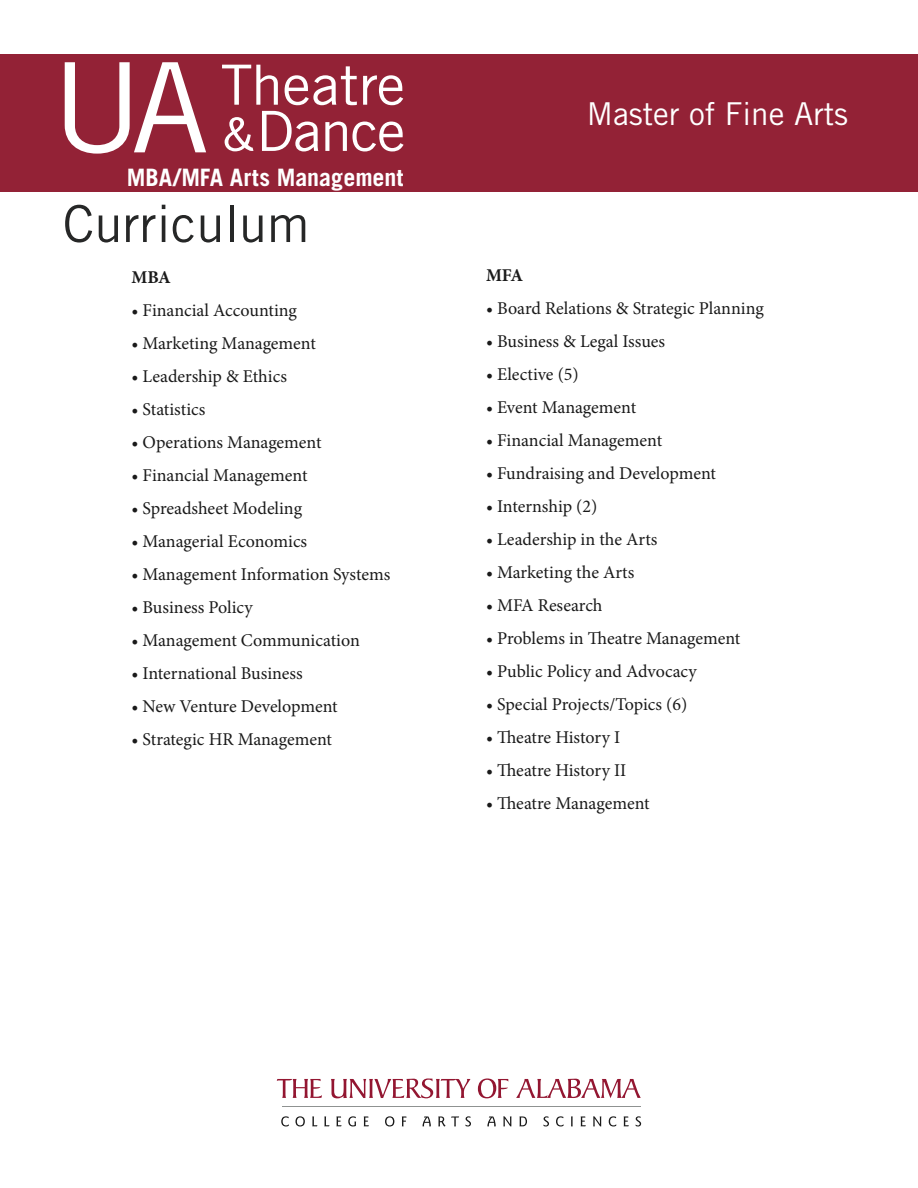
<style>
.page{position:relative;width:918px;height:1188px;background:#fff}
.page>*{position:absolute;margin:0;border:0;box-sizing:border-box;transform-origin:0 0}
.t1{font:51px "Trade Gothic LT Std";color:#262727}
.t2{font:31.5px "Trade Gothic LT Std";color:#fff}
.t3{font:700 24px "Trade Gothic LT Std";color:#fff}
.t4{font:18px "Minion Pro";letter-spacing:-.005em;color:#1a1a1a}
.t5{font:700 18px "Minion Pro";letter-spacing:-.02em;color:#1a1a1a}
</style>
<div class="page">
<div style="left:0;top:55px;width:918px;height:137px;background:#932236"></div>
<svg style="left:65px;top:62px;width:141px;height:92px"></svg>
<svg style="left:222px;top:65px;width:182px;height:86px"></svg>
<svg style="left:277px;top:1079px;width:45px;height:19px"></svg>
<svg style="left:331px;top:1078px;width:140px;height:20px"></svg>
<svg style="left:478px;top:1078px;width:30px;height:20px"></svg>
<svg style="left:516px;top:1079px;width:125px;height:19px"></svg>
<svg style="left:281px;top:1116px;width:8px;height:10px"></svg>
<svg style="left:295px;top:1116px;width:10px;height:11px"></svg>
<svg style="left:312px;top:1116px;width:5px;height:10px"></svg>
<svg style="left:324px;top:1116px;width:5px;height:10px"></svg>
<svg style="left:336px;top:1116px;width:6px;height:10px"></svg>
<svg style="left:348px;top:1116px;width:8px;height:11px"></svg>
<svg style="left:364px;top:1116px;width:5px;height:10px"></svg>
<svg style="left:385px;top:1116px;width:9px;height:11px"></svg>
<svg style="left:402px;top:1116px;width:4px;height:10px"></svg>
<svg style="left:423px;top:1116px;width:8px;height:10px"></svg>
<svg style="left:438px;top:1116px;width:21px;height:10px"></svg>
<svg style="left:465px;top:1116px;width:6px;height:11px"></svg>
<svg style="left:487px;top:1116px;width:9px;height:10px"></svg>
<svg style="left:503px;top:1116px;width:9px;height:10px"></svg>
<svg style="left:519px;top:1116px;width:8px;height:10px"></svg>
<svg style="left:543px;top:1116px;width:6px;height:11px"></svg>
<svg style="left:556px;top:1116px;width:8px;height:10px"></svg>
<svg style="left:571px;top:1116px;width:2px;height:10px"></svg>
<svg style="left:581px;top:1116px;width:5px;height:10px"></svg>
<svg style="left:593px;top:1116px;width:8px;height:10px"></svg>
<svg style="left:609px;top:1116px;width:7px;height:10px"></svg>
<svg style="left:624px;top:1116px;width:5px;height:10px"></svg>
<svg style="left:636px;top:1116px;width:5px;height:11px"></svg>
<hr style="left:282px;top:1106px;width:359px;height:1px;background:#8f9291">
<h3 class="t3" style="left:127px;top:162px;width:278px">MBA/MFA Arts Management</h3>
<p class="t1" style="left:63px;top:193px;width:248px">Curriculum</p>
<p class="t5" style="left:131px;top:265px;width:41px">MBA</p>
<p class="t4" style="left:131px;top:298px;width:167px">• Financial Accounting</p>
<p class="t4" style="left:131px;top:331px;width:186px">• Marketing Management</p>
<p class="t4" style="left:131px;top:364px;width:157px">• Leadership &amp; Ethics</p>
<p class="t4" style="left:131px;top:397px;width:76px">• Statistics</p>
<p class="t4" style="left:131px;top:430px;width:192px">• Operations Management</p>
<p class="t4" style="left:131px;top:463px;width:178px">• Financial Management</p>
<p class="t4" style="left:131px;top:496px;width:172px">• Spreadsheet Modeling</p>
<p class="t4" style="left:131px;top:529px;width:177px">• Managerial Economics</p>
<p class="t4" style="left:131px;top:562px;width:260px">• Management Information Systems</p>
<p class="t4" style="left:131px;top:595px;width:123px">• Business Policy</p>
<p class="t4" style="left:131px;top:628px;width:230px">• Management Communication</p>
<p class="t4" style="left:131px;top:661px;width:173px">• International Business</p>
<p class="t4" style="left:131px;top:694px;width:208px">• New Venture Development</p>
<p class="t4" style="left:131px;top:727px;width:202px">• Strategic HR Management</p>
<h2 class="t2" style="left:587px;top:94px;width:263px">Master of Fine Arts</h2>
<p class="t5" style="left:486px;top:263px;width:39px">MFA</p>
<p class="t4" style="left:486px;top:296px;width:279px">• Board Relations &amp; Strategic Planning</p>
<p class="t4" style="left:486px;top:329px;width:181px">• Business &amp; Legal Issues</p>
<p class="t4" style="left:486px;top:362px;width:94px">• Elective (5)</p>
<p class="t4" style="left:486px;top:395px;width:152px">• Event Management</p>
<p class="t4" style="left:486px;top:428px;width:178px">• Financial Management</p>
<p class="t4" style="left:486px;top:461px;width:232px">• Fundraising and Development</p>
<p class="t4" style="left:486px;top:494px;width:113px">• Internship (2)</p>
<p class="t4" style="left:486px;top:527px;width:173px">• Leadership in the Arts</p>
<p class="t4" style="left:486px;top:560px;width:150px">• Marketing the Arts</p>
<p class="t4" style="left:486px;top:593px;width:118px">• MFA Research</p>
<p class="t4" style="left:486px;top:626px;width:256px">• Problems in Theatre Management</p>
<p class="t4" style="left:486px;top:659px;width:212px">• Public Policy and Advocacy</p>
<p class="t4" style="left:486px;top:692px;width:203px">• Special Projects/Topics (6)</p>
<p class="t4" style="left:486px;top:725px;width:136px">• Theatre History I</p>
<p class="t4" style="left:486px;top:758px;width:142px">• Theatre History II</p>
<p class="t4" style="left:486px;top:791px;width:165px">• Theatre Management</p>
</div>
